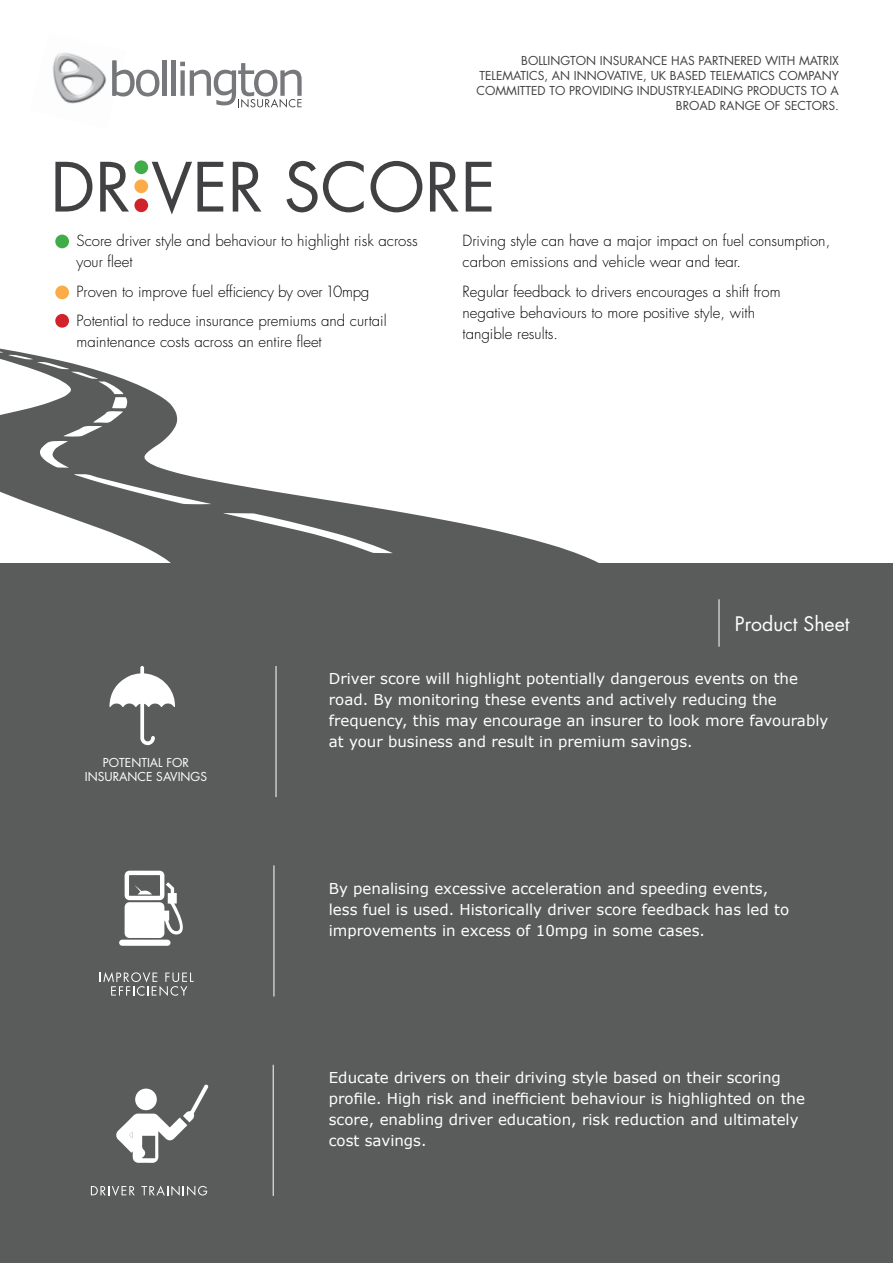
<style>
.page{position:relative;width:893px;height:1263px;background:#fff}
.page>*{position:absolute;margin:0;border:0;box-sizing:border-box;transform-origin:0 0}
.t1{font:66px "Futura";color:#414042}
.t2{font:19.5px "Futura";color:#fff}
.t3{font:15px/21px "Verdana";color:#fff}
.t4{font:300 15px/21px "Futura";color:#000}
.t5{font:12px/15px "Futura";color:#414042;text-align:right}
.t6{font:12px/14.4px "Futura";color:#fff;text-align:center}
</style>
<div class="page">
<div style="left:0;top:563px;width:893px;height:700px;background:#5a5c5c"></div>
<svg style="left:126px;top:69px;width:33px;height:27px"></svg>
<div style="left:162px;top:60px;width:5px;height:36px;background:#77787b"></div>
<hr style="left:171px;top:60px;width:4px;height:36px;background:#77787b">
<svg style="left:180px;top:62px;width:122px;height:46px"></svg>
<img style="left:52px;top:52px;width:74px;height:52px">
<img style="left:112px;top:60px;width:9px;height:36px">
<hr style="left:276px;top:666px;width:1px;height:131px;background:#fff">
<hr style="left:274px;top:865px;width:1px;height:131px;background:#fff">
<hr style="left:273px;top:1065px;width:1px;height:131px;background:#fff">
<hr style="left:719px;top:599px;width:1px;height:48px;background:#fff">
<div style="left:134px;top:160px;width:14px;height:14px;background:#41ad49;border-radius:50%"></div>
<div style="left:134px;top:179px;width:14px;height:14px;background:#fbac49;border-radius:50%"></div>
<div style="left:134px;top:198px;width:14px;height:14px;background:#d2232a;border-radius:50%"></div>
<svg style="left:0;top:348px;width:599px;height:215px"></svg>
<div style="left:55px;top:235px;width:14px;height:13px;background:#41ad49;border-radius:50%"></div>
<div style="left:55px;top:286px;width:14px;height:13px;background:#fbac49;border-radius:50%"></div>
<div style="left:55px;top:314px;width:14px;height:14px;background:#d2232a;border-radius:50%"></div>
<svg style="left:100px;top:972px;width:94px;height:24px"></svg>
<svg style="left:91px;top:1186px;width:44px;height:10px"></svg>
<svg style="left:141px;top:1185px;width:66px;height:11px"></svg>
<svg style="left:116px;top:1084px;width:92px;height:79px"></svg>
<svg style="left:109px;top:666px;width:66px;height:79px"></svg>
<svg style="left:119px;top:871px;width:64px;height:75px"></svg>
<p class="t5" style="left:477px;top:53px;width:364px">BOLLINGTON INSURANCE HAS PARTNERED WITH MATRIX TELEMATICS, AN INNOVATIVE, UK BASED TELEMATICS COMPANY COMMITTED TO PROVIDING INDUSTRY-LEADING PRODUCTS TO A BROAD RANGE OF SECTORS.</p>
<h1 class="t1" style="left:50px;top:145px;width:447px">DR VER SCORE</h1>
<p class="t4" style="left:77px;top:230px;width:343px">Score driver style and behaviour to highlight risk across your fleet</p>
<p class="t4" style="left:77px;top:277px;width:312px;line-height:29.5px">Proven to improve fuel efficiency by over 10mpg<br>Potential to reduce insurance premiums and curtail</p>
<p class="t4" style="left:77px;top:331px;width:247px">maintenance costs across an entire fleet</p>
<p class="t4" style="left:463px;top:230px;width:369px">Driving style can have a major impact on fuel consumption, carbon emissions and vehicle wear and tear.</p>
<p class="t4" style="left:463px;top:281px;width:319px">Regular feedback to drivers encourages a shift from negative behaviours to more positive style, with tangible results.</p>
<h2 class="t2" style="left:735px;top:611px;width:116px">PRODUCT SHEET</h2>
<p class="t6" style="left:85px;top:755px;width:124px">POTENTIAL FOR<br>INSURANCE SAVINGS</p>
<p class="t3" style="left:329px;top:668px;width:501px">Driver score will highlight potentially dangerous events on the road. By monitoring these events and actively reducing the frequency, this may encourage an insurer to look more favourably at your business and result in premium savings.</p>
<p class="t3" style="left:329px;top:878px;width:462px">By penalising excessive acceleration and speeding events, less fuel is used. Historically driver score feedback has led to improvements in excess of 10mpg in some cases.</p>
<p class="t3" style="left:329px;top:1067px;width:478px">Educate drivers on their driving style based on their scoring profile. High risk and inefficient behaviour is highlighted on the score, enabling driver education, risk reduction and ultimately cost savings.</p>
</div>
